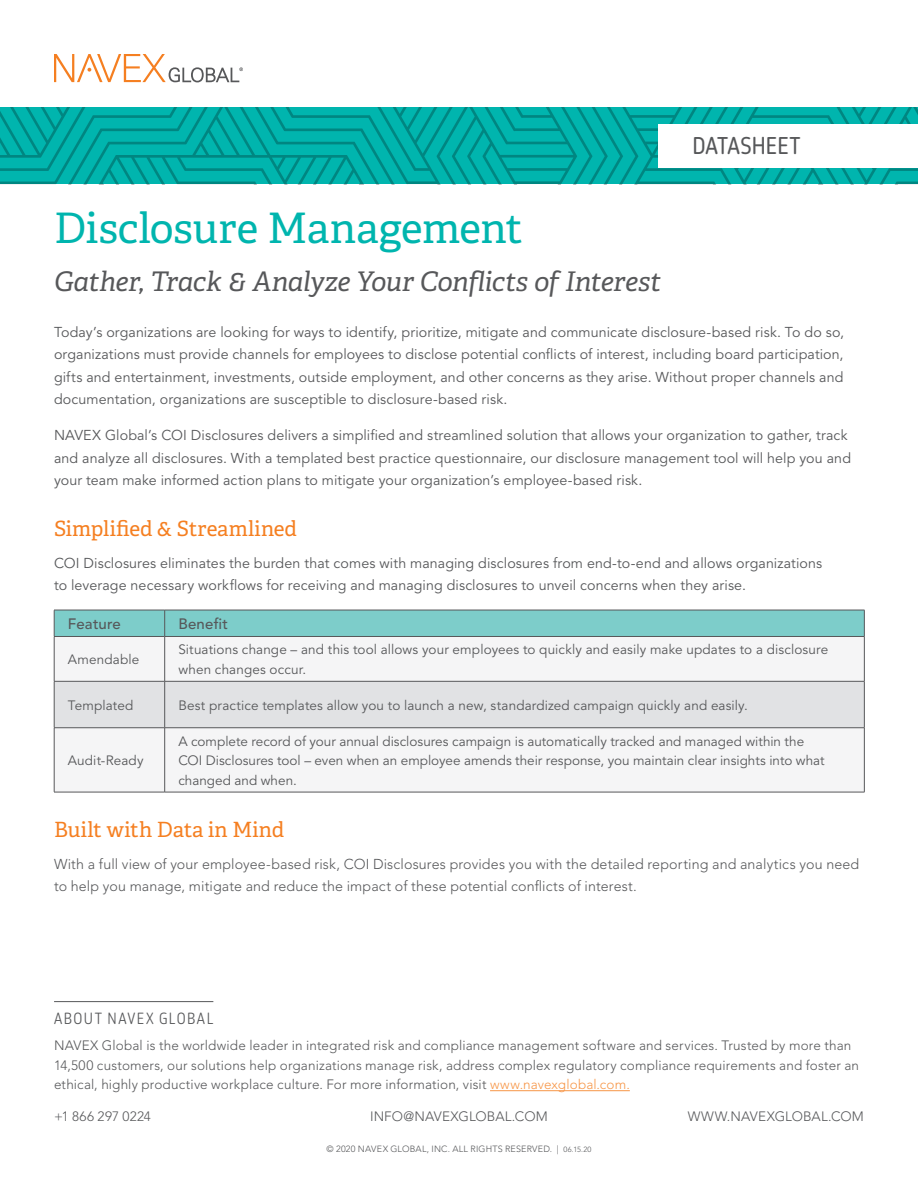
<style>
.page{position:relative;width:918px;height:1188px;background:#fff}
.page>*{position:absolute;margin:0;border:0;box-sizing:border-box;transform-origin:0 0}
.t1{font:42px "Adelle";letter-spacing:-.005em;color:#00b5ae}
.t2{font:italic 27px "Adelle";letter-spacing:-.01em;color:#57585a}
.t3{font:22.5px "October Cond Std";letter-spacing:.005em;color:#57585a}
.t4{font:21px "Adelle";letter-spacing:.005em;color:#f57f21}
.t5{font:300 15px "October Cond Std";letter-spacing:.1em;color:#57585a}
.t6{font:500 15px "Avenir LT Std";letter-spacing:.015em;color:#57585a}
.t7{font:14.25px/22.5px "Avenir LT Std";letter-spacing:.005em;color:#57585a}
.t8{font:300 14.25px/22.5px "Avenir LT Std";letter-spacing:.01em;color:#57585a}
.t9{font:13.5px/19.5px "Avenir LT Std";letter-spacing:.005em;color:#57585a}
.t10{font:300 13.5px/19.5px "Avenir LT Std";letter-spacing:.01em;color:#57585a}
.t11{font:300 9px "Avenir LT Std";letter-spacing:.025em;color:#57585a}
.s1{color:#f79647}
.s2{font-size:7.5px}
</style>
<div class="page">
<svg style="left:0;top:108px;width:918px;height:76px;background:#00aaa3"></svg>
<svg style="left:54px;top:54px;width:189px;height:28px"></svg>
<div style="left:659px;top:124px;width:259px;height:44px;background:#fff"></div>
<hr style="left:54px;top:1001px;width:159px;height:1px;background:#57585a">
<hr style="left:490px;top:1090px;width:140px;height:1px;background:#f79647">
<div style="left:55px;top:637px;width:809px;height:155px;background:#f5f5f6"></div>
<div style="left:55px;top:682px;width:809px;height:45px;background:#e1e2e4"></div>
<hr style="left:54px;top:681px;width:111px;height:1px;background:#57585a">
<div style="left:54px;top:610px;width:811px;height:26px;background:#7dcdca"></div>
<hr style="left:165px;top:681px;width:700px;height:1px;background:#57585a">
<hr style="left:54px;top:727px;width:111px;height:1px;background:#57585a">
<hr style="left:165px;top:727px;width:700px;height:1px;background:#57585a">
<hr style="left:54px;top:636px;width:111px;height:1px;background:#57585a">
<hr style="left:54px;top:637px;width:1px;height:44px;background:#57585a">
<hr style="left:165px;top:636px;width:700px;height:1px;background:#57585a">
<hr style="left:164px;top:637px;width:1px;height:44px;background:#57585a">
<hr style="left:864px;top:637px;width:1px;height:44px;background:#57585a">
<hr style="left:54px;top:682px;width:1px;height:46px;background:#57585a">
<hr style="left:164px;top:682px;width:1px;height:46px;background:#57585a">
<hr style="left:864px;top:682px;width:1px;height:46px;background:#57585a">
<hr style="left:54px;top:728px;width:1px;height:64px;background:#57585a">
<hr style="left:164px;top:728px;width:1px;height:64px;background:#57585a">
<hr style="left:864px;top:728px;width:1px;height:64px;background:#57585a">
<hr style="left:54px;top:792px;width:111px;height:1px;background:#57585a">
<hr style="left:165px;top:792px;width:700px;height:1px;background:#57585a">
<h1 class="t1" style="left:54px;top:198px;width:470px">Disclosure Management</h1>
<h2 class="t2" style="left:54px;top:262px;width:608px">Gather, Track &amp; Analyze Your Conflicts of Interest</h2>
<h3 class="t3" style="left:692px;top:132px;width:110px">DATASHEET</h3>
<p class="t7" style="left:54px;top:321px;width:792px;text-align:justify">Today’s organizations are looking for ways to identify, prioritize, mitigate and communicate disclosure-based risk. To do so, organizations must provide channels for employees to disclose potential conflicts of interest, including board participation, gifts and entertainment, investments, outside employment, and other concerns as they arise. Without proper channels and documentation, organizations are susceptible to disclosure-based risk.</p>
<p class="t7" style="left:54px;top:425px;width:799px">NAVEX Global’s COI Disclosures delivers a simplified and streamlined solution that allows your organization to gather, track and analyze all disclosures. With a templated best practice questionnaire, our disclosure management tool will help you and your team make informed action plans to mitigate your organization’s employee-based risk.</p>
<h3 class="t4" style="left:54px;top:514px;width:245px">Simplified &amp; Streamlined</h3>
<p class="t7" style="left:54px;top:552px;width:770px">COI Disclosures eliminates the burden that comes with managing disclosures from end-to-end and allows organizations to leverage necessary workflows for receiving and managing disclosures to unveil concerns when they arise.</p>
<p class="t6" style="left:68px;top:615px;width:55px">Feature</p>
<p class="t6" style="left:178px;top:615px;width:51px">Benefit</p>
<p class="t9" style="left:68px;top:650px;width:73px">Amendable</p>
<p class="t9" style="left:178px;top:640px;width:651px">Situations change – and this tool allows your employees to quickly and easily make updates to a disclosure when changes occur.</p>
<p class="t9" style="left:68px;top:696px;width:67px">Templated</p>
<p class="t9" style="left:178px;top:696px;width:571px">Best practice templates allow you to launch a new, standardized campaign quickly and easily.</p>
<p class="t9" style="left:178px;top:732px;width:648px">A complete record of your annual disclosures campaign is automatically tracked and managed within the<br>COI Disclosures tool – even when an employee amends their response, you maintain clear insights into what changed and when.</p>
<h3 class="t4" style="left:54px;top:814px;width:232px">Built with Data in Mind</h3>
<p class="t8" style="left:54px;top:853px;width:807px">With a full view of your employee-based risk, COI Disclosures provides you with the detailed reporting and analytics you need to help you manage, mitigate and reduce the impact of these potential conflicts of interest.</p>
<p class="t9" style="left:68px;top:751px;width:77px">Audit-Ready</p>
<p class="t5" style="left:54px;top:1009px;width:161px">ABOUT NAVEX GLOBAL</p>
<p class="t10" style="left:54px;top:1036px;width:807px">NAVEX Global is the worldwide leader in integrated risk and compliance management software and services. Trusted by more than<br>14,500 customers, our solutions help organizations manage risk, address complex regulatory compliance requirements and foster an ethical, highly productive workplace culture. For more information, visit <span class="s1">www.navexglobal.com.</span></p>
<p class="t10" style="left:54px;top:1106px;width:98px">+1 866 297 0224</p>
<p class="t10" style="left:370px;top:1106px;width:179px">INFO@NAVEXGLOBAL.COM</p>
<p class="t10" style="left:688px;top:1106px;width:178px">WWW.NAVEXGLOBAL.COM</p>
<p class="t11" style="left:327px;top:1144px;width:266px">© 2020 NAVEX GLOBAL, INC. ALL RIGHTS RESERVED. | <span class="s2">06.15.20</span></p>
</div>
